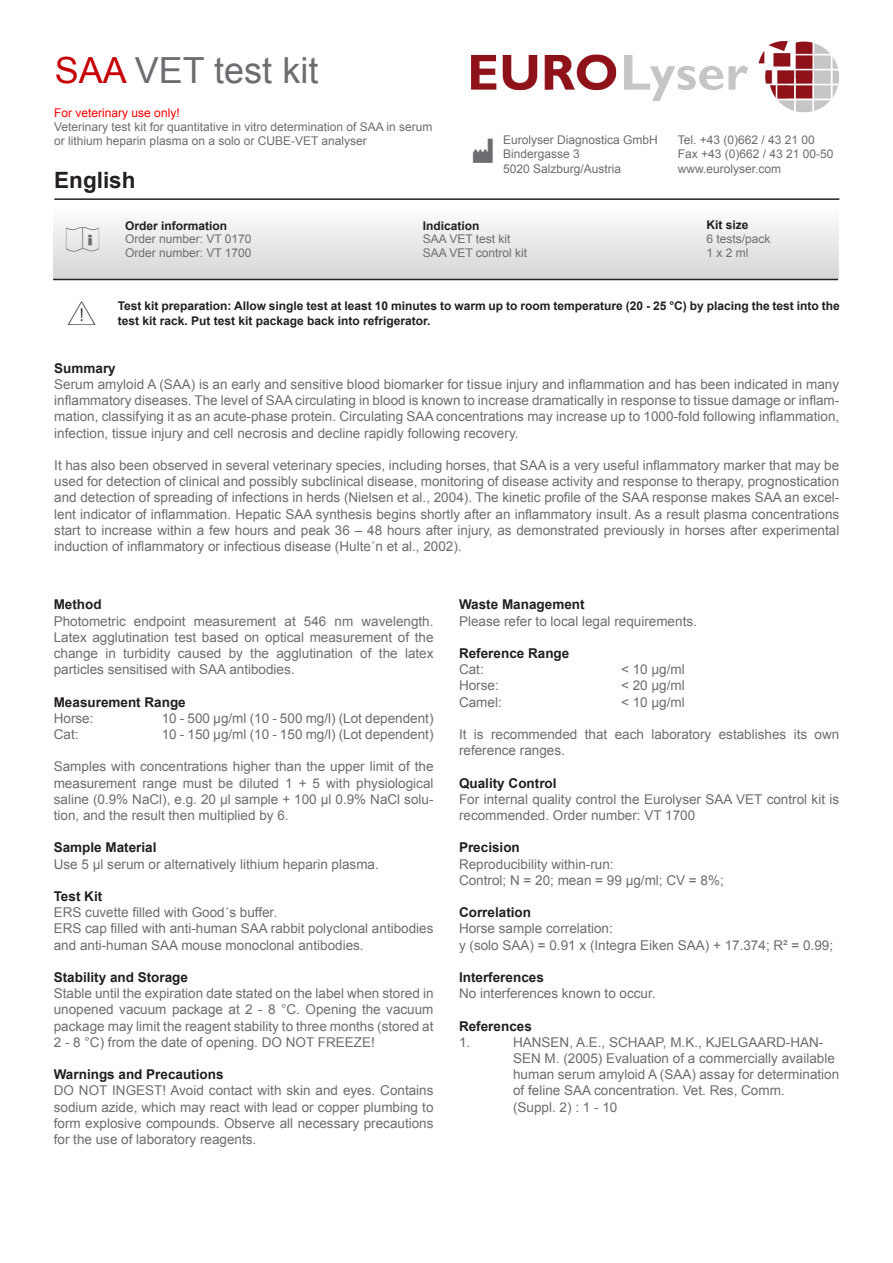
<style>
.page{position:relative;width:893px;height:1263px;background:#fff}
.page>*{position:absolute;margin:0;border:0;box-sizing:border-box;transform-origin:0 0}
.t1{font:36px "Arial";color:#6c6d70}
.Text_Header{font:27px "mdd en 980";color:#6c6d70}
.Text_Header-2{font:27px "mdd en 980";color:#231f20}
.t2{font:700 22.5px "Arial";color:#231f20}
.Text_Standard{font:13.5px/16.2px "Arial";color:#6c6d70;text-align:justify}
.Text_Header-3{font:700 13.5px "Arial";color:#231f20}
.Text_Standard-2{font:700 13.5px "Arial";color:#231f20}
.Text_Header-4{font:12px "Arial";color:#6c6d70}
.Text_Header-5{font:700 12px/14.4px "Arial";color:#231f20}
.Text_Standard-3{font:12px "Arial";color:#6c6d70}
.Text_Standard-4{font:12px "Arial";color:#f00}
.s1{color:#c50105}
</style>
<div class="page">
<div style="left:53px;top:198px;width:786px;height:81px;background:linear-gradient(to bottom,#fff,#d5d5d7)"></div>
<hr style="left:54px;top:198px;width:785px;height:2px;background:#231f20">
<img style="left:471px;top:41px;width:368px;height:72px">
<hr style="left:53px;top:279px;width:785px;height:1px;background:#231f20">
<p class="t1" style="left:55px;top:47px;width:265px"><span class="s1">SAA</span> VET test kit</p>
<p class="Text_Standard-4" style="left:54px;top:104px;width:127px">For veterinary use only!</p>
<p class="Text_Standard-3" style="left:54px;top:119px;width:380px">Veterinary test kit for quantitative in vitro determination of SAA in serum</p>
<p class="Text_Standard-3" style="left:54px;top:133px;width:314px">or lithium heparin plasma on a solo or CUBE-VET analyser</p>
<p class="Text_Header" style="left:471px;top:138px;width:24px">M</p>
<p class="Text_Header-4" style="left:678px;top:132px;width:139px">Tel. +43 (0)662 / 43 21 00</p>
<p class="Text_Header-4" style="left:503px;top:132px;width:156px">Eurolyser Diagnostica GmbH</p>
<p class="Text_Header-4" style="left:503px;top:146px;width:78px">Bindergasse 3</p>
<p class="Text_Header-4" style="left:503px;top:161px;width:120px">5020 Salzburg/Austria</p>
<p class="Text_Header-4" style="left:678px;top:146px;width:157px">Fax +43 (0)662 / 43 21 00-50</p>
<p class="Text_Header-4" style="left:678px;top:161px;width:105px">www.eurolyser.com</p>
<p class="t2" style="left:54px;top:165px;width:83px">English</p>
<p class="Text_Header" style="left:65px;top:226px;width:37px">i</p>
<p class="Text_Header-5" style="left:423px;top:218px;width:58px">Indication</p>
<p class="Text_Header-5" style="left:706px;top:218px;width:44px">Kit size</p>
<p class="Text_Header-5" style="left:125px;top:218px;width:104px">Order information</p>
<p class="Text_Header-4" style="left:706px;top:231px;width:66px">6 tests/pack</p>
<p class="Text_Header-4" style="left:706px;top:245px;width:44px">1 x 2 ml</p>
<p class="Text_Header-4" style="left:125px;top:231px;width:128px">Order number: VT 0170</p>
<p class="Text_Header-4" style="left:125px;top:245px;width:128px">Order number: VT 1700</p>
<p class="Text_Header-4" style="left:423px;top:231px;width:89px">SAA VET test kit</p>
<p class="Text_Header-4" style="left:423px;top:245px;width:106px">SAA VET control kit</p>
<p class="Text_Header-2" style="left:68px;top:300px;width:30px">Y</p>
<p class="Text_Header-5" style="left:118px;top:299px;width:723px">Test kit preparation: Allow single test at least 10 minutes to warm up to room temperature (20 - 25 °C) by placing the test into the test kit rack. Put test kit package back into refrigerator.</p>
<p class="Text_Header-3" style="left:54px;top:359px;width:63px">Summary</p>
<p class="Text_Standard" style="left:54px;top:376px;width:786px">Serum amyloid A (SAA) is an early and sensitive blood biomarker for tissue injury and inflammation and has been indicated in many</p>
<p class="Text_Standard" style="left:54px;top:392px;width:786px">inflammatory diseases. The level of SAA circulating in blood is known to increase dramatically in response to tissue damage or inflam&shy;mation, classifying it as an acute-phase protein. Circulating SAA concentrations may increase up to 1000-fold following inflammation, infection, tissue injury and cell necrosis and decline rapidly following recovery.</p>
<p class="Text_Standard" style="left:54px;top:457px;width:786px">It has also been observed in several veterinary species, including horses, that SAA is a very useful inflammatory marker that may be used for detection of clinical and possibly subclinical disease, monitoring of disease activity and response to therapy, prognostication and detection of spreading of infections in herds (Nielsen et al., 2004). The kinetic profile of the SAA response makes SAA an excel&shy;lent indicator of inflammation. Hepatic SAA synthesis begins shortly after an inflammatory insult. As a result plasma concentrations start to increase within a few hours and peak 36 – 48 hours after injury, as demonstrated previously in horses after experimental induction of inflammatory or infectious disease (Hulte´n et al., 2002).</p>
<p class="Text_Header-3" style="left:54px;top:596px;width:49px">Method</p>
<p class="Text_Standard" style="left:54px;top:613px;width:381px">Photometric endpoint measurement at 546 nm wavelength.<br>Latex agglutination test based on optical measurement of the change in turbidity caused by the agglutination of the latex particles sensitised with SAA antibodies.</p>
<p class="Text_Header-3" style="left:54px;top:693px;width:134px">Measurement Range</p>
<p class="Text_Standard" style="left:54px;top:710px;width:41px">Horse:</p>
<p class="Text_Standard" style="left:162px;top:710px;width:273px">10 - 500 µg/ml (10 - 500 mg/l) (Lot dependent)</p>
<p class="Text_Standard" style="left:54px;top:726px;width:26px">Cat:</p>
<p class="Text_Standard" style="left:162px;top:726px;width:273px">10 - 150 µg/ml (10 - 150 mg/l) (Lot dependent)</p>
<p class="Text_Standard" style="left:54px;top:759px;width:381px">Samples with concentrations higher than the upper limit of the measurement range must be diluted 1 + 5 with physiological saline (0.9% NaCl), e.g. 20 µl sample + 100 µl 0.9% NaCl solu&shy;tion, and the result then multiplied by 6.</p>
<p class="Text_Header-3" style="left:54px;top:839px;width:104px">Sample Material</p>
<p class="Text_Standard" style="left:54px;top:856px;width:327px">Use 5 µl serum or alternatively lithium heparin plasma.</p>
<p class="Text_Header-3" style="left:54px;top:887px;width:50px">Test Kit</p>
<p class="Text_Standard" style="left:54px;top:904px;width:225px">ERS cuvette filled with Good´s buffer.</p>
<p class="Text_Standard" style="left:54px;top:921px;width:381px">ERS cap filled with anti-human SAA rabbit polyclonal antibodies and anti-human SAA mouse monoclonal antibodies.</p>
<p class="Text_Header-3" style="left:54px;top:968px;width:136px">Stability and Storage</p>
<p class="Text_Standard" style="left:54px;top:985px;width:381px">Stable until the expiration date stated on the label when stored in</p>
<p class="Text_Standard" style="left:54px;top:1002px;width:381px">unopened vacuum package at 2 - 8 °C. Opening the vacuum package may limit the reagent stability to three months (stored at 2 - 8 °C) from the date of opening. DO NOT FREEZE!</p>
<p class="Text_Header-3" style="left:54px;top:1065px;width:171px">Warnings and Precautions</p>
<p class="Text_Standard" style="left:54px;top:1083px;width:381px">DO NOT INGEST! Avoid contact with skin and eyes. Contains sodium azide, which may react with lead or copper plumbing to form explosive compounds. Observe all necessary precautions for the use of laboratory reagents.</p>
<p class="Text_Header-3" style="left:459px;top:596px;width:127px">Waste Management</p>
<p class="Text_Standard" style="left:459px;top:613px;width:239px">Please refer to local legal requirements.</p>
<p class="Text_Standard-2" style="left:459px;top:644px;width:112px">Reference Range</p>
<p class="Text_Standard" style="left:459px;top:661px;width:26px">Cat:</p>
<p class="Text_Standard" style="left:621px;top:661px;width:65px">&lt; 10 µg/ml</p>
<p class="Text_Standard" style="left:459px;top:678px;width:41px">Horse:</p>
<p class="Text_Standard" style="left:621px;top:678px;width:65px">&lt; 20 µg/ml</p>
<p class="Text_Standard" style="left:459px;top:694px;width:44px">Camel:</p>
<p class="Text_Standard" style="left:621px;top:694px;width:65px">&lt; 10 µg/ml</p>
<p class="Text_Standard" style="left:459px;top:726px;width:382px">It is recommended that each laboratory establishes its own reference ranges.</p>
<p class="Text_Header-3" style="left:459px;top:774px;width:99px">Quality Control</p>
<p class="Text_Standard" style="left:459px;top:791px;width:382px">For internal quality control the Eurolyser SAA VET control kit is recommended. Order number: VT 1700</p>
<p class="Text_Header-3" style="left:459px;top:839px;width:62px">Precision</p>
<p class="Text_Standard" style="left:459px;top:856px;width:156px">Reproducibility within-run:</p>
<p class="Text_Standard" style="left:459px;top:872px;width:266px">Control; N = 20; mean = 99 µg/ml; CV = 8%;</p>
<p class="Text_Header-3" style="left:459px;top:903px;width:74px">Correlation</p>
<p class="Text_Standard" style="left:459px;top:921px;width:155px">Horse sample correlation:</p>
<p class="Text_Standard" style="left:459px;top:937px;width:376px">y (solo SAA) = 0.91 x (Integra Eiken SAA) + 17.374; R² = 0.99;</p>
<p class="Text_Header-3" style="left:459px;top:968px;width:86px">Interferences</p>
<p class="Text_Standard" style="left:459px;top:985px;width:198px">No interferences known to occur.</p>
<p class="Text_Header-3" style="left:459px;top:1017px;width:74px">References</p>
<p class="Text_Standard" style="left:459px;top:1034px;width:13px">1.</p>
<p class="Text_Standard" style="left:513px;top:1034px;width:312px">HANSEN, A.E., SCHAAP, M.K., KJELGAARD-HAN-</p>
<p class="Text_Standard" style="left:513px;top:1050px;width:328px">SEN M. (2005) Evaluation of a commercially available human serum amyloid A (SAA) assay for determination</p>
<p class="Text_Standard" style="left:513px;top:1083px;width:273px">of feline SAA concentration. Vet. Res, Comm.</p>
<p class="Text_Standard" style="left:513px;top:1099px;width:106px">(Suppl. 2) : 1 - 10</p>
</div>
